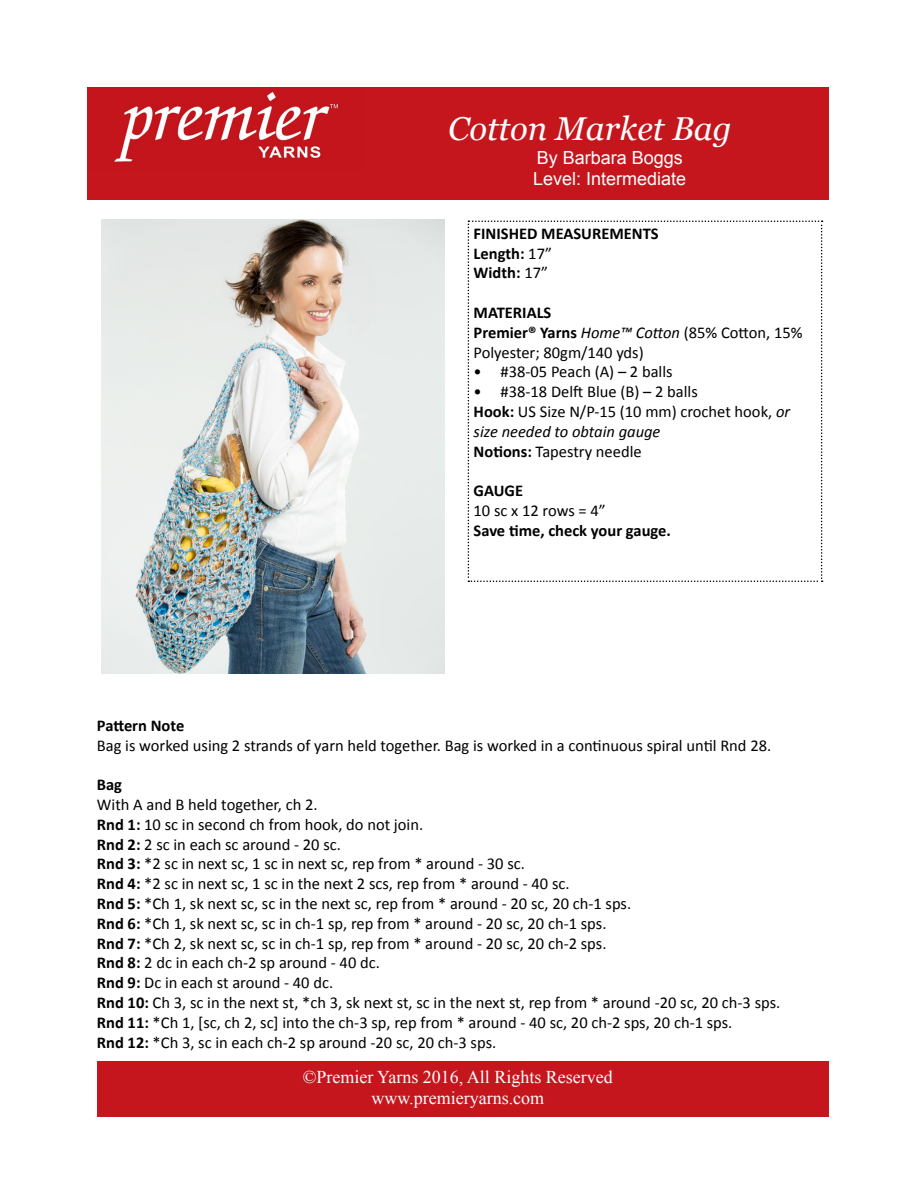
<style>
.page{position:relative;width:918px;height:1188px;background:#fff}
.page>*{position:absolute;margin:0;border:0;box-sizing:border-box;transform-origin:0 0}
.t1{font:italic 33px "Georgia";color:#fff}
.t2{font:18px/21.6px "Times New Roman";color:#fff;text-align:center}
.t3{font:18px/21.6px "Arial";color:#fff}
.t4{font:16.5px/19.8px "Calibri";color:#000}
.t5{font:700 16.5px/19.8px "Calibri";color:#000}
.s1{font-weight:400}
.s2{font-weight:700}
.s3{font-style:italic}
</style>
<div class="page">
<div style="left:87px;top:87px;width:742px;height:113px;background:#c5161d"></div>
<img style="left:114px;top:91px;width:224px;height:71px">
<img style="left:102px;top:220px;width:342px;height:454px">
<svg style="left:468px;top:220px;width:355px;height:362px"></svg>
<div style="left:97px;top:1061px;width:732px;height:56px;background:#c5161d"></div>
<h1 class="t1" style="left:448px;top:110px;width:285px">Cotton Market Bag</h1>
<p class="t3" style="left:533px;top:147px;width:155px">By Barbara Boggs<br>Level: Intermediate</p>
<p class="t5" style="left:474px;top:223px;width:187px">FINISHED MEASUREMENTS<br>Length: <span class="s1">17”<br></span>Width: <span class="s1">17”</span></p>
<p class="t4" style="left:474px;top:303px;width:330px"><span class="s2">MATERIALS<br>Premier® Yarns</span> <span class="s3">Home™ Cotton</span> (85% Cotton, 15%<br>Polyester; 80gm/140 yds)</p>
<p class="t4" style="left:474px;top:362px;width:201px">• #38-05 Peach (A) – 2 balls</p>
<p class="t4" style="left:474px;top:382px;width:318px">• #38-18 Delft Blue (B) – 2 balls<br><span class="s2">Hook:</span> US Size N/P-15 (10 mm) crochet hook, <span class="s3">or size needed to obtain gauge<br></span><span class="s2">Notions:</span> Tapestry needle</p>
<p class="t5" style="left:474px;top:481px;width:51px">GAUGE</p>
<p class="t4" style="left:474px;top:501px;width:134px">10 sc x 12 rows = 4”</p>
<p class="t5" style="left:474px;top:520px;width:199px">Save time, check your gauge.</p>
<p class="t5" style="left:97px;top:715px;width:89px">Pattern Note</p>
<p class="t4" style="left:97px;top:735px;width:676px">Bag is worked using 2 strands of yarn held together. Bag is worked in a continuous spiral until Rnd 28.</p>
<p class="t5" style="left:97px;top:775px;width:27px">Bag</p>
<p class="t4" style="left:97px;top:795px;width:685px">With A and B held together, ch 2.<br><span class="s2">Rnd 1:</span> 10 sc in second ch from hook, do not join.<br><span class="s2">Rnd 2:</span> 2 sc in each sc around - 20 sc.<br><span class="s2">Rnd 3:</span> *2 sc in next sc, 1 sc in next sc, rep from * around - 30 sc.<br><span class="s2">Rnd 4:</span> *2 sc in next sc, 1 sc in the next 2 scs, rep from * around - 40 sc.<br><span class="s2">Rnd 5:</span> *Ch 1, sk next sc, sc in the next sc, rep from * around - 20 sc, 20 ch-1 sps.<br><span class="s2">Rnd 6:</span> *Ch 1, sk next sc, sc in ch-1 sp, rep from * around - 20 sc, 20 ch-1 sps.<br><span class="s2">Rnd 7:</span> *Ch 2, sk next sc, sc in ch-1 sp, rep from * around - 20 sc, 20 ch-2 sps.<br><span class="s2">Rnd 8:</span> 2 dc in each ch-2 sp around - 40 dc.<br><span class="s2">Rnd 9:</span> Dc in each st around - 40 dc.<br><span class="s2">Rnd 10:</span> Ch 3, sc in the next st, *ch 3, sk next st, sc in the next st, rep from * around -20 sc, 20 ch-3 sps.<br><span class="s2">Rnd 11:</span> *Ch 1, [sc, ch 2, sc] into the ch-3 sp, rep from * around - 40 sc, 20 ch-2 sps, 20 ch-1 sps.<br><span class="s2">Rnd 12:</span> *Ch 3, sc in each ch-2 sp around -20 sc, 20 ch-3 sps.</p>
<p class="t2" style="left:303px;top:1065px;width:312px">©Premier Yarns 2016, All Rights Reserved www.premieryarns.com</p>
</div>
